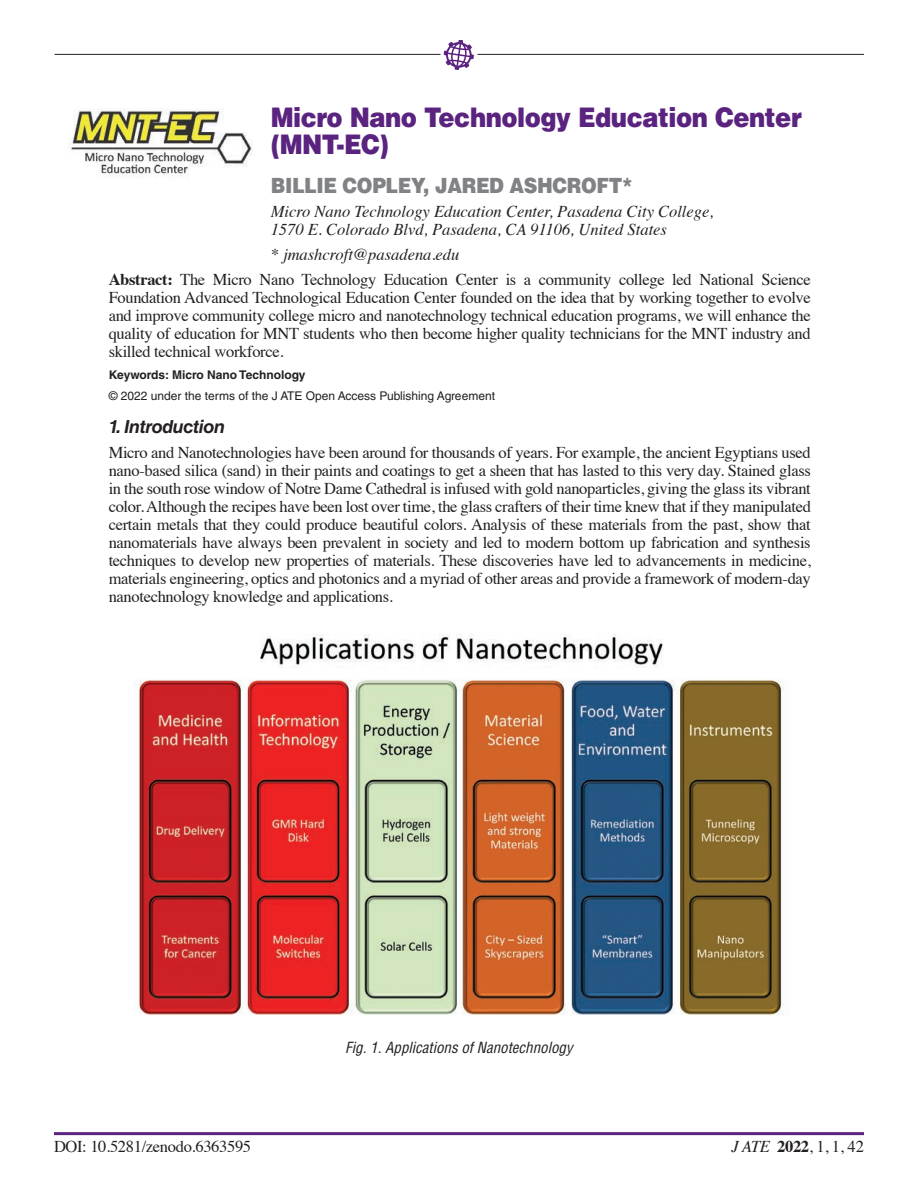
<style>
.page{position:relative;width:918px;height:1188px;background:#fff}
.page>*{position:absolute;margin:0;border:0;box-sizing:border-box;transform-origin:0 0}
.Main_HeadLine{font:900 27px/27px "Helvetica LT Std";letter-spacing:-.02em;color:#5b2380;scale:.9 1}
._02__Author{font:900 21px "Helvetica LT Std";letter-spacing:-.02em;color:#808285;scale:.9 1}
.SubHead{font:italic 700 18px "Helvetica LT Std";letter-spacing:-.02em;color:#231f20}
.Body_Copy{font:16.5px/18px "Times";letter-spacing:-.02em;color:#231f20;text-align:justify}
.Department{font:italic 16.5px/18px "Times";color:#231f20}
.t1{font:italic condensed 15px "Helvetica LT Std";color:#231f20}
._07__Copyright{font:12px "Helvetica LT Std";color:#231f20}
.Keywords{font:700 12px "Helvetica LT Std";color:#231f20}
.s1{font-weight:700}
.s2{font-style:italic}
</style>
<div class="page">
<hr style="left:54px;top:1132px;width:810px;height:3px;background:#5b2380">
<hr style="left:55px;top:54px;width:809px;height:1px;background:#231f20">
<div style="left:441px;top:39px;width:36px;height:33px;background:#fff"></div>
<svg style="left:444px;top:40px;width:30px;height:30px"></svg>
<img style="left:71px;top:108px;width:182px;height:70px">
<img style="left:135px;top:633px;width:649px;height:382px">
<p class="Main_HeadLine" style="left:271px;top:104px;width:592px">Micro Nano Technology Education Center (MNT-EC)</p>
<p class="_02__Author" style="left:271px;top:172px;width:404px">BILLIE COPLEY, JARED ASHCROFT*</p>
<p class="Department" style="left:271px;top:202px;width:444px">Micro Nano Technology Education Center, Pasadena City College,<br>1570 E. Colorado Blvd, Pasadena, CA 91106, United States</p>
<p class="Department" style="left:271px;top:244px;width:190px">* jmashcroft@pasadena.edu</p>
<p class="Body_Copy" style="left:109px;top:269px;width:704px"><span class="s1">Abstract:</span> The Micro Nano Technology Education Center is a community college led National Science Foundation Advanced Technological Education Center founded on the idea that by working together to evolve and improve community college micro and nanotechnology technical education programs, we will enhance the quality of education for MNT students who then become higher quality technicians for the MNT industry and skilled technical workforce.</p>
<p class="Keywords" style="left:109px;top:368px;width:198px">Keywords: Micro Nano Technology</p>
<p class="_07__Copyright" style="left:109px;top:389px;width:388px">© 2022 under the terms of the J ATE Open Access Publishing Agreement</p>
<p class="SubHead" style="left:109px;top:416px;width:118px">1. Introduction</p>
<p class="Body_Copy" style="left:109px;top:442px;width:704px">Micro and Nanotechnologies have been around for thousands of years. For example, the ancient Egyptians used nano-based silica (sand) in their paints and coatings to get a sheen that has lasted to this very day. Stained glass in the south rose window of Notre Dame Cathedral is infused with gold nanoparticles, giving the glass its vibrant color. Although the recipes have been lost over time, the glass crafters of their time knew that if they manipulated certain metals that they could produce beautiful colors. Analysis of these materials from the past, show that nanomaterials have always been prevalent in society and led to modern bottom up fabrication and synthesis techniques to develop new properties of materials. These discoveries have led to advancements in medicine, materials engineering, optics and photonics and a myriad of other areas and provide a framework of modern-day nanotechnology knowledge and applications.</p>
<p class="t1" style="left:345px;top:1038px;width:229px">Fig. 1. Applications of Nanotechnology</p>
<p class="Body_Copy" style="left:54px;top:1136px;width:199px">DOI: 10.5281/zenodo.6363595</p>
<p class="Body_Copy" style="left:731px;top:1136px;width:134px"><span class="s2">J ATE</span> <span class="s1">2022</span>, 1, 1, 42</p>
</div>
